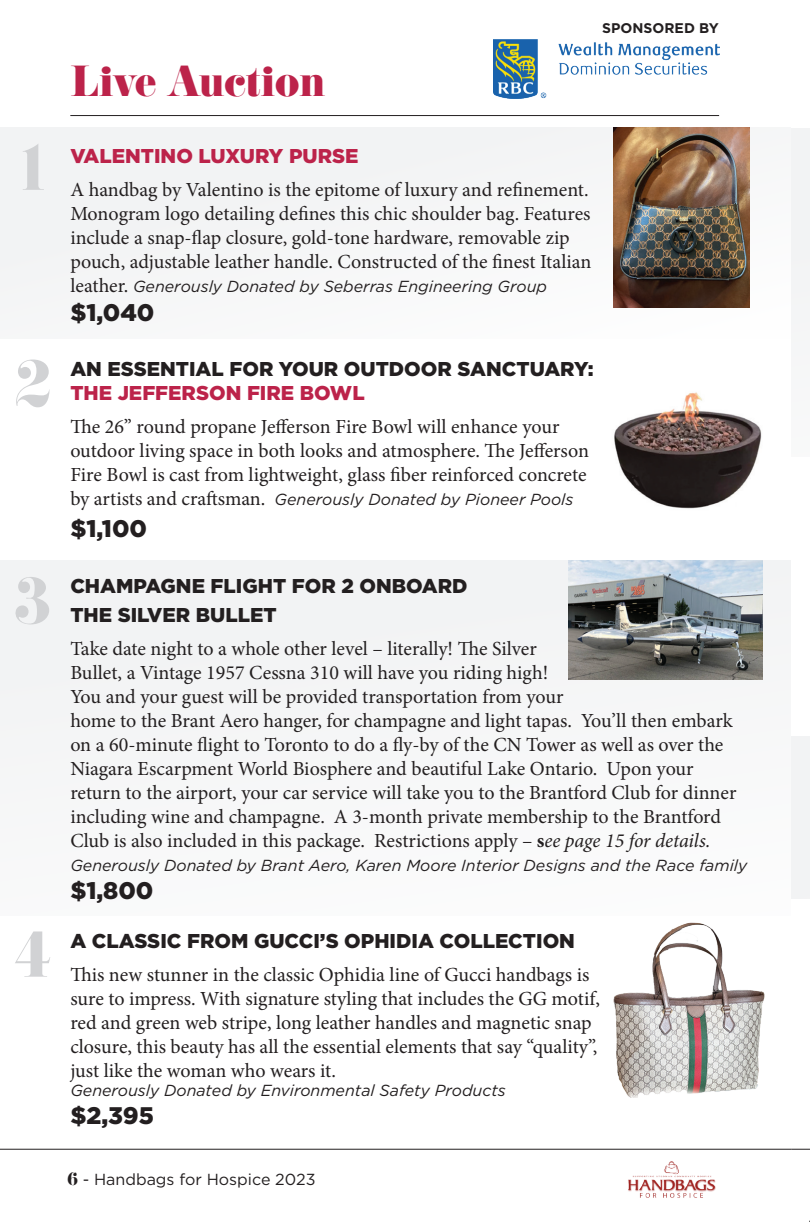
<style>
.page{position:relative;width:810px;height:1223px;background:#fff}
.page>*{position:absolute;margin:0;border:0;box-sizing:border-box;transform-origin:0 0}
.t1{font:56.4px "Eloquent JF Pro";color:#d1d2d4}
.t2{font:38px "Eloquent JF Pro";color:#bc234a}
.t3{font:900 24px "Gotham";color:#231f20}
.t4{font:20px/24px "Minion Pro";letter-spacing:-.005em;color:#231f20}
.t5{font:900 20px/28.8px "Gotham";color:#231f20}
.t6{font:900 20px "Gotham";color:#bc234a}
.t7{font:italic 16px "Gotham";color:#231f20}
.t8{font:16px "Gotham";color:#231f20}
.t9{font:700 14px "Gotham";color:#231f20}
.s1{font-family:"Minion Pro";font-style:normal;font-size:20px}
.s2{font-weight:700}
.s3{font-style:italic}
.s4{font-family:"Eloquent JF Pro"}
</style>
<div class="page">
<hr style="left:0;top:1148px;width:790px;height:1px;background:#231f20">
<svg style="left:790px;top:1148px;width:18px;height:1px"></svg>
<img style="left:628px;top:1161px;width:88px;height:37px">
<div style="left:0;top:560px;width:790px;height:356px;background:#f2f3f4"></div>
<div style="left:790px;top:128px;width:18px;height:328px;background:#f2f3f4"></div>
<div style="left:790px;top:736px;width:18px;height:162px;background:#f2f3f4"></div>
<div style="left:0;top:128px;width:790px;height:211px;background:#f2f3f4"></div>
<hr style="left:70px;top:115px;width:648px;height:1px;background:#231f20">
<img style="left:493px;top:40px;width:225px;height:58px">
<img style="left:613px;top:127px;width:135px;height:181px">
<img style="left:614px;top:392px;width:147px;height:117px">
<img style="left:568px;top:560px;width:193px;height:120px">
<img style="left:613px;top:922px;width:152px;height:175px">
<h2 class="t2" style="left:70px;top:60px;width:256px">Live Auction</h2>
<p class="t9" style="left:602px;top:19px;width:118px">SPONSORED BY</p>
<h1 class="t1" style="left:20px;top:137px;width:27px">1</h1>
<h1 class="t1" style="left:15px;top:353px;width:38px">2</h1>
<h1 class="t1" style="left:14px;top:571px;width:39px">3</h1>
<h1 class="t1" style="left:14px;top:924px;width:39px">4</h1>
<p class="t6" style="left:70px;top:142px;width:289px">VALENTINO LUXURY PURSE</p>
<p class="t4" style="left:70px;top:178px;width:522px">A handbag by Valentino is the epitome of luxury and refinement.<br>Monogram logo detailing defines this chic shoulder bag. Features include a snap-flap closure, gold-tone hardware, removable zip pouch, adjustable leather handle. Constructed of the finest Italian</p>
<p class="t7" style="left:70px;top:276px;width:478px"><span class="s1">leather.</span> Generously Donated by Seberras Engineering Group</p>
<p class="t3" style="left:70px;top:296px;width:86px">$1,040</p>
<p class="t5" style="left:70px;top:354px;width:524px">AN ESSENTIAL FOR YOUR OUTDOOR SANCTUARY:</p>
<p class="t6" style="left:70px;top:379px;width:295px">THE JEFFERSON FIRE BOWL</p>
<p class="t4" style="left:70px;top:415px;width:520px">The 26” round propane Jefferson Fire Bowl will enhance your outdoor living space in both looks and atmosphere. The Jefferson<br>Fire Bowl is cast from lightweight, glass fiber reinforced concrete</p>
<p class="t7" style="left:70px;top:489px;width:504px"><span class="s1">by artists and craftsman.</span> Generously Donated by Pioneer Pools</p>
<p class="t3" style="left:70px;top:512px;width:78px">$1,100</p>
<p class="t5" style="left:70px;top:571px;width:398px">CHAMPAGNE FLIGHT FOR 2 ONBOARD<br>THE SILVER BULLET</p>
<p class="t4" style="left:70px;top:636px;width:667px">Take date night to a whole other level – literally! The Silver<br>Bullet, a Vintage 1957 Cessna 310 will have you riding high!<br>You and your guest will be provided transportation from your<br>home to the Brant Aero hanger, for champagne and light tapas. You’ll then embark on a 60-minute flight to Toronto to do a fly-by of the CN Tower as well as over the Niagara Escarpment World Biosphere and beautiful Lake Ontario. Upon your return to the airport, your car service will take you to the Brantford Club for dinner including wine and champagne. A 3-month private membership to the Brantford Club is also included in this package. Restrictions apply – <span class="s2">s</span><span class="s3">ee page 15 for details.</span></p>
<p class="t7" style="left:70px;top:855px;width:678px">Generously Donated by Brant Aero, Karen Moore Interior Designs and the Race family</p>
<p class="t3" style="left:70px;top:874px;width:85px">$1,800</p>
<p class="t5" style="left:70px;top:926px;width:506px">A CLASSIC FROM GUCCI’S OPHIDIA COLLECTION</p>
<p class="t4" style="left:70px;top:962px;width:530px">This new stunner in the classic Ophidia line of Gucci handbags is sure to impress. With signature styling that includes the GG motif, red and green web stripe, long leather handles and magnetic snap closure, this beauty has all the essential elements that say “quality”, just like the woman who wears it.</p>
<p class="t7" style="left:70px;top:1080px;width:436px">Generously Donated by Environmental Safety Products</p>
<p class="t3" style="left:70px;top:1099px;width:85px">$2,395</p>
<p class="t8" style="left:67px;top:1169px;width:249px"><span class="s4">6</span> - Handbags for Hospice 2023</p>
</div>
